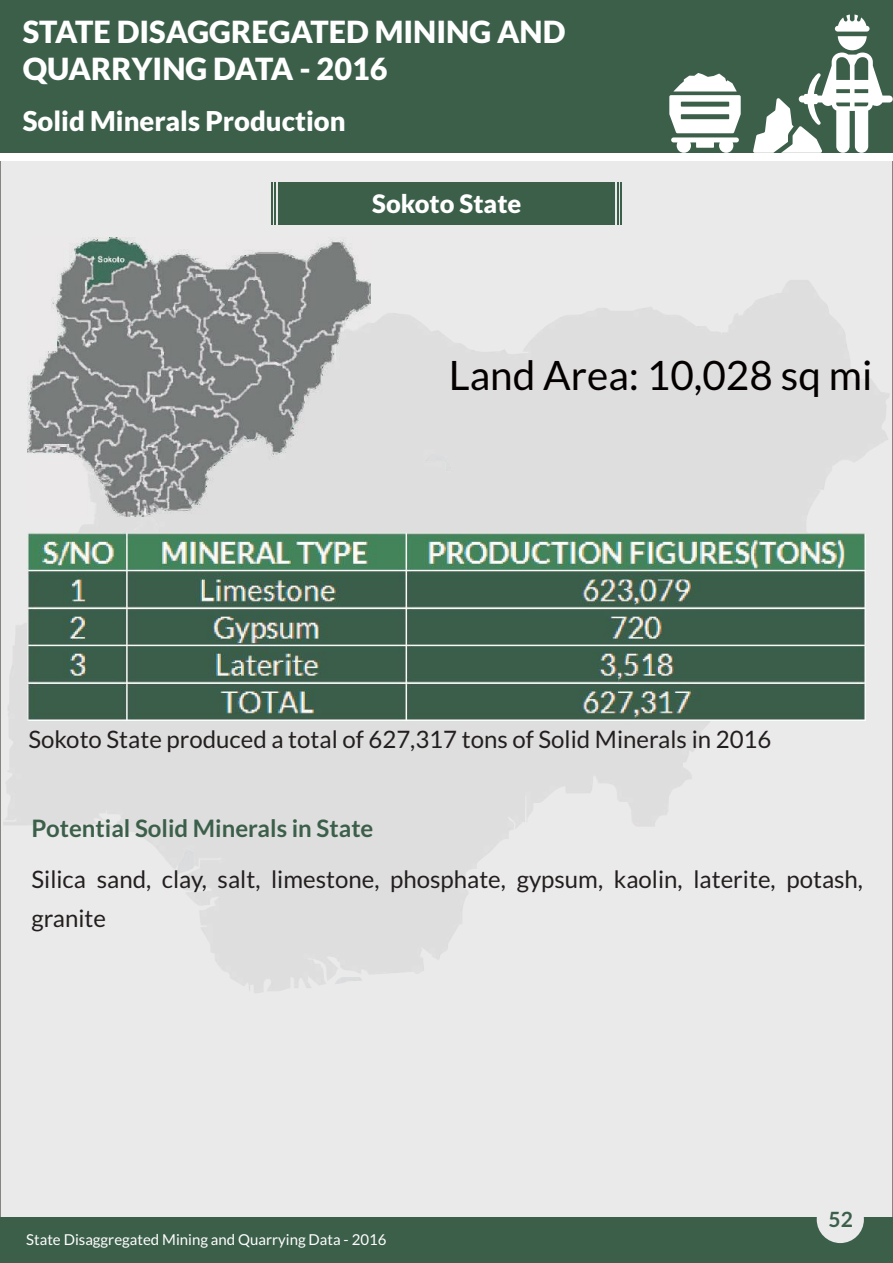
<style>
.page{position:relative;width:893px;height:1263px;background:#fff}
.page>*{position:absolute;margin:0;border:0;box-sizing:border-box;transform-origin:0 0}
.t1{font:40.5px "Lato";color:#050000}
.t2{font:900 30.6px/36.8px "Lato";color:#fff}
.t3{font:900 27.3px "Lato";color:#fff}
.t4{font:900 25.5px "Lato";color:#fff}
.t5{font:24px/38.4px "Lato";color:#241f1f}
.t6{font:700 24px "Lato";color:#3c5f4a}
.t7{font:700 21px "Lato";color:#3c5f4a}
.t8{font:15px "Lato";color:#fff}
</style>
<div class="page">
<div style="left:0;top:0;width:893px;height:1263px;background:linear-gradient(to right,#eae9e9,#e7e6e6)"></div>
<img style="left:118px;top:455px;width:711px;height:539px">
<div style="left:0;top:0;width:893px;height:160px;background:#fff"></div>
<div style="left:0;top:0;width:893px;height:153px;background:#3c5f4a"></div>
<div style="left:0;top:1218px;width:893px;height:45px;background:#3c5f4a"></div>
<div style="left:817px;top:1196px;width:47px;height:47px;background:#ebeaea;border-radius:50%"></div>
<svg style="left:753px;top:15px;width:140px;height:138px"></svg>
<svg style="left:669px;top:73px;width:72px;height:80px"></svg>
<div style="left:278px;top:182px;width:337px;height:42px;background:#3c5f4a"></div>
<hr style="left:617px;top:182px;width:2px;height:42px;background:#3c5f4a">
<hr style="left:621px;top:182px;width:1px;height:42px;background:#3c5f4a">
<hr style="left:271px;top:182px;width:1px;height:42px;background:#3c5f4a">
<hr style="left:274px;top:182px;width:2px;height:42px;background:#3c5f4a">
<img style="left:28px;top:533px;width:837px;height:187px">
<img style="left:28px;top:238px;width:343px;height:278px">
<p class="t2" style="left:23px;top:15px;width:544px">STATE DISAGGREGATED MINING AND<br>QUARRYING DATA - 2016</p>
<p class="t3" style="left:23px;top:109px;width:324px">Solid Minerals Production</p>
<p class="t4" style="left:372px;top:192px;width:151px">Sokoto State</p>
<h1 class="t1" style="left:449px;top:357px;width:425px">Land Area: 10,028 sq mi</h1>
<p class="t5" style="left:28px;top:722px;width:745px">Sokoto State produced a total of 627,317 tons of Solid Minerals in 2016</p>
<p class="t6" style="left:31px;top:818px;width:343px">Potential Solid Minerals in State</p>
<p class="t5" style="left:31px;top:862px;width:833px">Silica sand, clay, salt, limestone, phosphate, gypsum, kaolin, laterite, potash, granite</p>
<p class="t8" style="left:26px;top:1233px;width:362px">State Disaggregated Mining and Quarrying Data - 2016</p>
<p class="t7" style="left:829px;top:1210px;width:26px">52</p>
</div>
